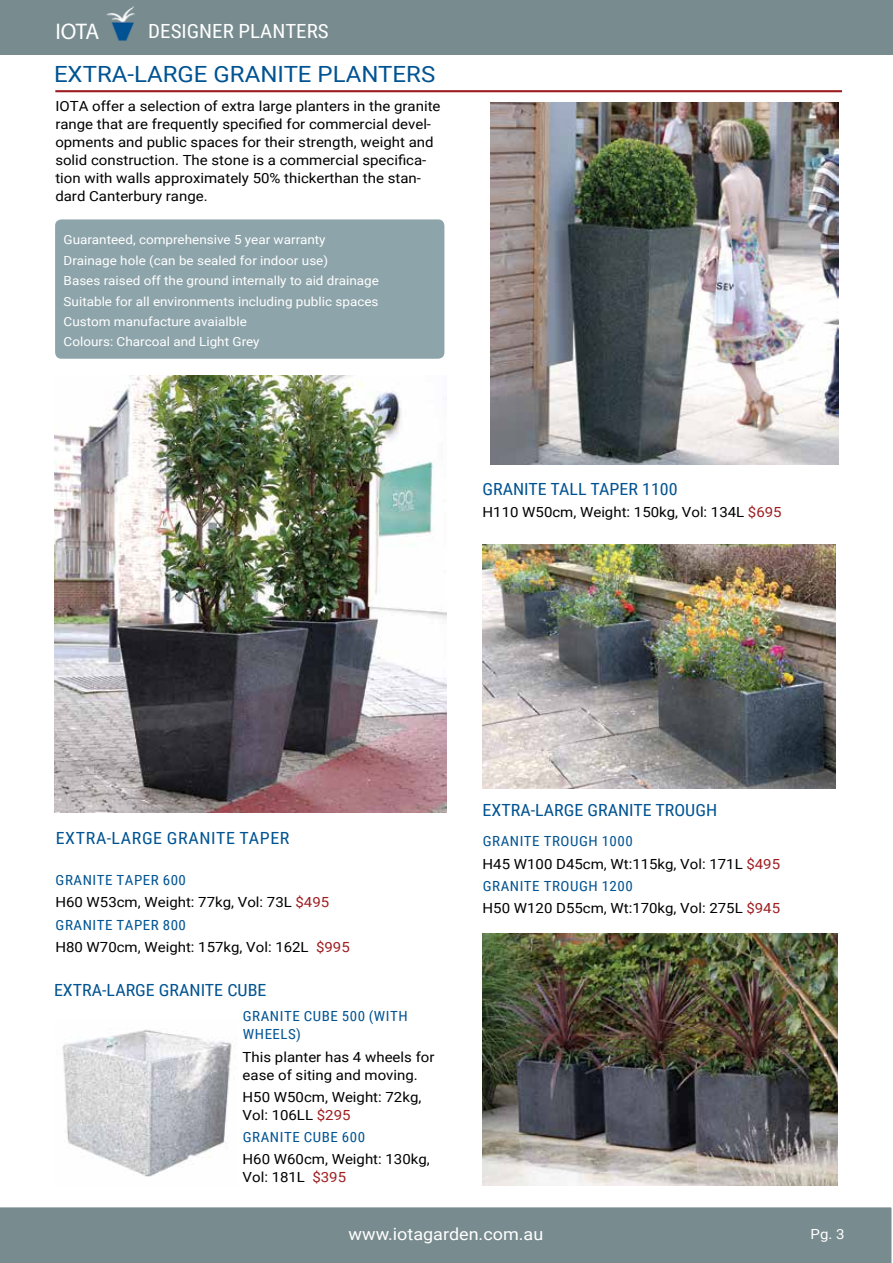
<style>
.page{position:relative;width:893px;height:1263px;background:#fff}
.page>*{position:absolute;margin:0;border:0;box-sizing:border-box;transform-origin:0 0}
.t1{font:22.65px "Myriad Pro";color:#fff}
.t2{font:22.35px "Roboto";color:#005392;scale:1.08 1}
.t3{font:19.5px "Roboto Condensed";color:#fff;scale:1.08 1}
.t4{font:16.8px "Roboto Condensed";color:#005392;scale:1.08 1}
.t5{font:16.8px "Roboto Condensed";letter-spacing:.035em;color:#005392;scale:1.08 1}
.t6{font:16.8px "Roboto";color:#fff;scale:1.08 1}
.t7{font:13.95px/18px "Roboto";color:#000;scale:1.08 1}
.t8{font:13.95px/18px "Roboto Condensed";letter-spacing:.035em;color:#005392;scale:1.08 1}
.t9{font:13.95px "Roboto";color:#fff;scale:1.08 1}
.t10{font:12.6px/20.4px "Roboto";color:#fff;scale:1.08 1}
.s1{color:#9e1d20}
</style>
<div class="page">
<div style="left:0;top:0;width:893px;height:54px;background:#788b8f"></div>
<img style="left:106px;top:6px;width:29px;height:35px">
<div style="left:0;top:1207px;width:892px;height:56px;background:#788b8f"></div>
<img style="left:490px;top:103px;width:349px;height:362px">
<div style="left:53px;top:217px;width:394px;height:144px;background:#8da4aa;border-radius:9px"></div>
<div style="left:51px;top:215px;width:398px;height:148px;border:4px solid #fff;border-radius:9px"></div>
<img style="left:483px;top:544px;width:353px;height:244px">
<img style="left:483px;top:934px;width:355px;height:252px">
<img style="left:62px;top:1030px;width:170px;height:147px">
<img style="left:54px;top:376px;width:392px;height:436px">
<hr style="left:55px;top:90px;width:787px;height:2px;background:#9e1d20">
<h1 class="t1" style="left:56px;top:18px;width:45px">IOTA</h1>
<h3 class="t3" style="left:148px;top:18px;width:169px">DESIGNER PLANTERS</h3>
<h2 class="t2" style="left:54px;top:59px;width:354px">EXTRA-LARGE GRANITE PLANTERS</h2>
<p class="t7" style="left:55px;top:97px;width:358px">IOTA offer a selection of extra large planters in the granite range that are frequently specified for commercial devel&shy;opments and public spaces for their strength, weight and solid construction. The stone is a commercial specifica&shy;tion with walls approximately 50% thickerthan the stan&shy;dard Canterbury range.</p>
<p class="t10" style="left:64px;top:229px;width:293px">Guaranteed, comprehensive 5 year warranty Drainage hole (can be sealed for indoor use)<br>Bases raised off the ground internally to aid drainage Suitable for all environments including public spaces Custom manufacture avaialble<br>Colours: Charcoal and Light Grey</p>
<p class="t4" style="left:483px;top:477px;width:182px">GRANITE TALL TAPER 1100</p>
<p class="t7" style="left:483px;top:502px;width:278px">H110 W50cm, Weight: 150kg, Vol: 134L <span class="s1">$695</span></p>
<p class="t5" style="left:56px;top:826px;width:218px">EXTRA-LARGE GRANITE TAPER</p>
<p class="t8" style="left:56px;top:871px;width:122px">GRANITE TAPER 600</p>
<p class="t7" style="left:55px;top:893px;width:255px">H60 W53cm, Weight: 77kg, Vol: 73L <span class="s1">$495</span></p>
<p class="t8" style="left:56px;top:915px;width:122px">GRANITE TAPER 800</p>
<p class="t7" style="left:55px;top:937px;width:274px">H80 W70cm, Weight: 157kg, Vol: 162L <span class="s1">$995</span></p>
<p class="t4" style="left:54px;top:978px;width:198px">EXTRA-LARGE GRANITE CUBE</p>
<p class="t8" style="left:243px;top:1007px;width:154px">GRANITE CUBE 500 (WITH<br>WHEELS)</p>
<p class="t7" style="left:243px;top:1047px;width:179px">This planter has 4 wheels for ease of siting and moving.</p>
<p class="t7" style="left:243px;top:1087px;width:167px">H50 W50cm, Weight: 72kg,<br>Vol: 106LL <span class="s1">$295</span></p>
<p class="t8" style="left:243px;top:1128px;width:115px">GRANITE CUBE 600</p>
<p class="t7" style="left:243px;top:1150px;width:175px">H60 W60cm, Weight: 130kg,<br>Vol: 181L <span class="s1">$395</span></p>
<p class="t4" style="left:483px;top:798px;width:219px">EXTRA-LARGE GRANITE TROUGH</p>
<p class="t8" style="left:483px;top:832px;width:140px">GRANITE TROUGH 1000</p>
<p class="t7" style="left:483px;top:854px;width:277px">H45 W100 D45cm, Wt:115kg, Vol: 171L <span class="s1">$495</span></p>
<p class="t8" style="left:483px;top:876px;width:140px">GRANITE TROUGH 1200</p>
<p class="t7" style="left:483px;top:899px;width:277px">H50 W120 D55cm, Wt:170kg, Vol: 275L <span class="s1">$945</span></p>
<p class="t6" style="left:349px;top:1222px;width:182px">www.iotagarden.com.au</p>
<p class="t9" style="left:811px;top:1224px;width:33px">Pg. 3</p>
</div>
